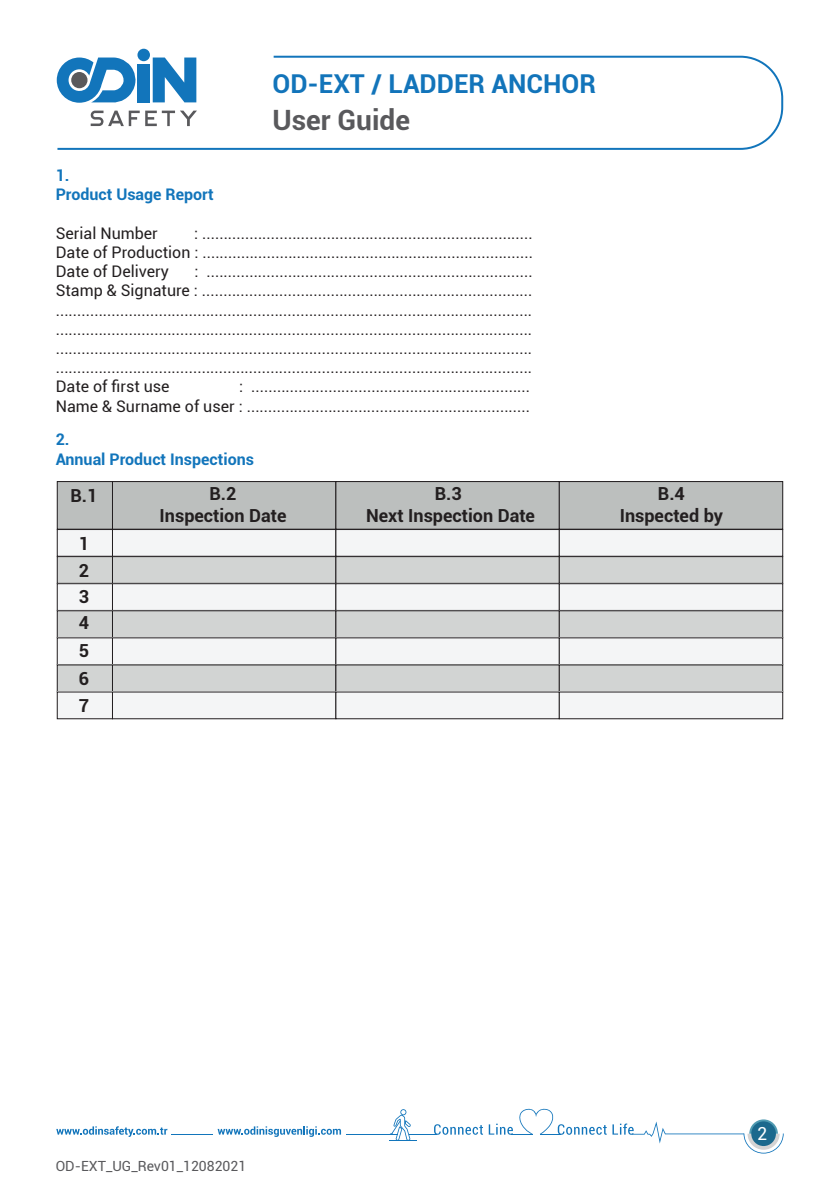
<style>
.page{position:relative;width:840px;height:1191px;background:#fff}
.page>*{position:absolute;margin:0;border:0;box-sizing:border-box;transform-origin:0 0}
.t1{font:700 28px "Roboto";color:#59595c}
.t2{font:700 26px "Roboto";color:#1274ba}
.t3{font:700 18px/21.6px "Roboto";color:#231f20;text-align:center}
.t4{font:18px "Roboto";color:#fff}
.t5{font:16px/19.2px "Roboto";color:#231f20;text-align:justify}
.t6{font:700 16px/19.2px "Roboto";color:#1275bb}
.t7{font:14px "Roboto";color:#59595c}
</style>
<div class="page">
<svg style="left:217px;top:1126px;width:124px;height:11px"></svg>
<svg style="left:56px;top:1126px;width:111px;height:11px"></svg>
<svg style="left:612px;top:1119px;width:171px;height:34px"></svg>
<hr style="left:346px;top:1133px;width:51px;height:1px;background:#1275bb">
<hr style="left:171px;top:1133px;width:41px;height:1px;background:#1275bb">
<svg style="left:389px;top:1108px;width:217px;height:32px"></svg>
<div style="left:137px;top:49px;width:13px;height:12px;background:#1275bb;border-radius:50%"></div>
<svg style="left:56px;top:55px;width:727px;height:95px"></svg>
<div style="left:112px;top:481px;width:224px;height:48px;background:#bcbfbe"></div>
<div style="left:112px;top:481px;width:224px;height:48px;border:1px solid #211d1f"></div>
<div style="left:57px;top:481px;width:55px;height:48px;background:#bcbfbe"></div>
<div style="left:57px;top:481px;width:56px;height:48px;border:1px solid #211d1f"></div>
<div style="left:336px;top:481px;width:223px;height:48px;background:#bcbfbe"></div>
<div style="left:335px;top:481px;width:224px;height:48px;border:1px solid #211d1f"></div>
<div style="left:559px;top:481px;width:223px;height:48px;background:#bcbfbe"></div>
<div style="left:558px;top:481px;width:224px;height:48px;border:1px solid #211d1f"></div>
<div style="left:112px;top:529px;width:224px;height:27px;background:#f4f5f6"></div>
<div style="left:112px;top:529px;width:224px;height:28px;border:1px solid #211d1f"></div>
<div style="left:57px;top:529px;width:55px;height:27px;background:#f4f5f6"></div>
<div style="left:57px;top:529px;width:56px;height:28px;border:1px solid #211d1f"></div>
<div style="left:336px;top:529px;width:223px;height:27px;background:#f4f5f6"></div>
<div style="left:335px;top:529px;width:224px;height:28px;border:1px solid #211d1f"></div>
<div style="left:559px;top:529px;width:223px;height:27px;background:#f4f5f6"></div>
<div style="left:558px;top:529px;width:224px;height:28px;border:1px solid #211d1f"></div>
<div style="left:112px;top:556px;width:224px;height:27px;background:#d2d4d3"></div>
<div style="left:112px;top:556px;width:224px;height:28px;border:1px solid #211d1f"></div>
<div style="left:57px;top:556px;width:55px;height:27px;background:#d2d4d3"></div>
<div style="left:57px;top:556px;width:56px;height:28px;border:1px solid #211d1f"></div>
<div style="left:336px;top:556px;width:223px;height:27px;background:#d2d4d3"></div>
<div style="left:335px;top:556px;width:224px;height:28px;border:1px solid #211d1f"></div>
<div style="left:559px;top:556px;width:223px;height:27px;background:#d2d4d3"></div>
<div style="left:558px;top:556px;width:224px;height:28px;border:1px solid #211d1f"></div>
<div style="left:112px;top:583px;width:224px;height:27px;background:#f4f5f6"></div>
<div style="left:112px;top:583px;width:224px;height:28px;border:1px solid #211d1f"></div>
<div style="left:57px;top:583px;width:55px;height:27px;background:#f4f5f6"></div>
<div style="left:57px;top:583px;width:56px;height:28px;border:1px solid #211d1f"></div>
<div style="left:336px;top:583px;width:223px;height:27px;background:#f4f5f6"></div>
<div style="left:335px;top:583px;width:224px;height:28px;border:1px solid #211d1f"></div>
<div style="left:559px;top:583px;width:223px;height:27px;background:#f4f5f6"></div>
<div style="left:558px;top:583px;width:224px;height:28px;border:1px solid #211d1f"></div>
<div style="left:112px;top:610px;width:224px;height:27px;background:#d2d4d3"></div>
<div style="left:112px;top:610px;width:224px;height:28px;border:1px solid #211d1f"></div>
<div style="left:57px;top:610px;width:55px;height:27px;background:#d2d4d3"></div>
<div style="left:57px;top:610px;width:56px;height:28px;border:1px solid #211d1f"></div>
<div style="left:336px;top:610px;width:223px;height:27px;background:#d2d4d3"></div>
<div style="left:335px;top:610px;width:224px;height:28px;border:1px solid #211d1f"></div>
<div style="left:559px;top:610px;width:223px;height:27px;background:#d2d4d3"></div>
<div style="left:558px;top:610px;width:224px;height:28px;border:1px solid #211d1f"></div>
<div style="left:112px;top:637px;width:224px;height:28px;background:#f4f5f6"></div>
<div style="left:57px;top:637px;width:55px;height:28px;background:#f4f5f6"></div>
<div style="left:57px;top:637px;width:56px;height:28px;border:1px solid #211d1f"></div>
<div style="left:336px;top:637px;width:223px;height:28px;background:#f4f5f6"></div>
<div style="left:559px;top:637px;width:223px;height:28px;background:#f4f5f6"></div>
<div style="left:112px;top:665px;width:224px;height:27px;background:#d2d4d3"></div>
<div style="left:57px;top:665px;width:55px;height:27px;background:#d2d4d3"></div>
<div style="left:57px;top:664px;width:56px;height:28px;border:1px solid #211d1f"></div>
<div style="left:336px;top:665px;width:223px;height:27px;background:#d2d4d3"></div>
<div style="left:559px;top:665px;width:223px;height:27px;background:#d2d4d3"></div>
<div style="left:112px;top:692px;width:224px;height:27px;background:#f4f5f6"></div>
<div style="left:112px;top:691px;width:224px;height:28px;border:1px solid #211d1f"></div>
<div style="left:57px;top:692px;width:55px;height:27px;background:#f4f5f6"></div>
<div style="left:57px;top:691px;width:56px;height:28px;border:1px solid #211d1f"></div>
<div style="left:336px;top:692px;width:223px;height:27px;background:#f4f5f6"></div>
<div style="left:335px;top:691px;width:224px;height:28px;border:1px solid #211d1f"></div>
<div style="left:559px;top:692px;width:223px;height:27px;background:#f4f5f6"></div>
<div style="left:558px;top:691px;width:224px;height:28px;border:1px solid #211d1f"></div>
<h2 class="t2" style="left:272px;top:66px;width:325px">OD-EXT / LADDER ANCHOR</h2>
<h1 class="t1" style="left:272px;top:101px;width:139px">User Guide</h1>
<p class="t6" style="left:56px;top:165px;width:159px">1.<br>Product Usage Report</p>
<p class="t5" style="left:56px;top:223px;width:103px">Serial Number</p>
<p class="t5" style="left:56px;top:223px;width:478px;text-indent:138px">: .............................................................................<br>Date of Production : .............................................................................<br>Date of Delivery</p>
<p class="t5" style="left:56px;top:261px;width:478px;text-indent:139px">: ............................................................................<br>Stamp &amp; Signature : ............................................................................. ............................................................................................................... ............................................................................................................... ............................................................................................................... ...............................................................................................................<br>Date of first use</p>
<p class="t5" style="left:56px;top:376px;width:475px;text-align:right">: .................................................................<br>Name &amp; Surname of user : ..................................................................</p>
<p class="t6" style="left:56px;top:429px;width:200px">2.<br>Annual Product Inspections</p>
<p class="t3" style="left:159px;top:482px;width:128px">B.2<br>Inspection Date</p>
<p class="t3" style="left:366px;top:482px;width:170px">B.3<br>Next Inspection Date</p>
<p class="t3" style="left:619px;top:482px;width:105px">B.4<br>Inspected by</p>
<p class="t3" style="left:70px;top:484px;width:29px">B.1</p>
<p class="t3" style="left:79px;top:530px;width:12px;line-height:26.2px;text-align:justify">1<br>2<br>3<br>4</p>
<p class="t3" style="left:79px;top:636px;width:12px;line-height:28.2px;text-align:left">5<br>6</p>
<p class="t3" style="left:79px;top:693px;width:12px">7</p>
<p class="t7" style="left:56px;top:1156px;width:192px">OD-EXT_UG_Rev01_12082021</p>
<p class="t4" style="left:756px;top:1121px;width:12px">2</p>
</div>
